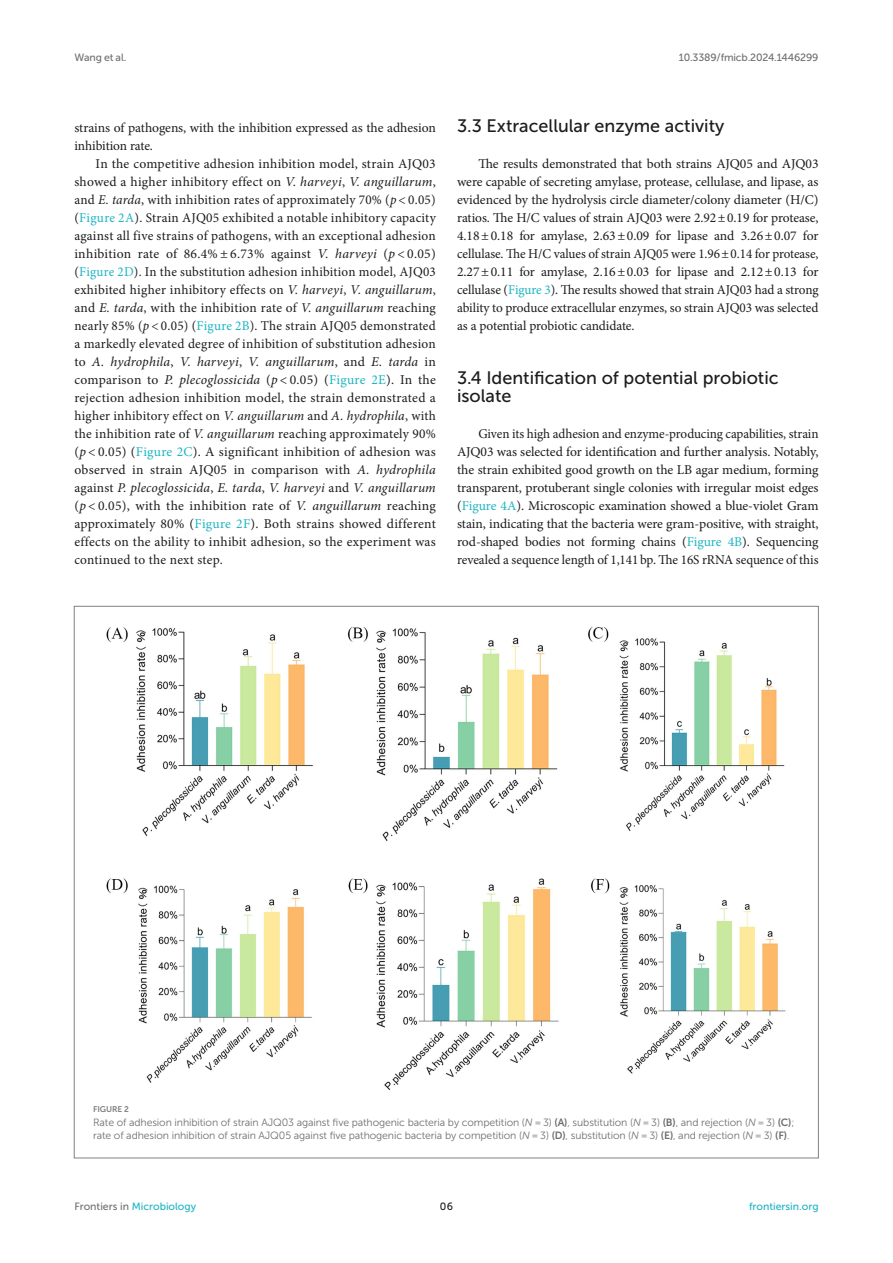
<style>
.page{position:relative;width:893px;height:1263px;background:#fff}
.page>*{position:absolute;margin:0;border:0;box-sizing:border-box;transform-origin:0 0}
.HEAD_2{font:18px/18px "Museo Sans 500";color:#1b1c1b}
.TEXT{font:13.5px/18px "Minion Pro";letter-spacing:.02em;color:#1b1c1b;text-align:justify}
.TEXT_FLUSH{font:13.5px/18px "Minion Pro";letter-spacing:-.005em;color:#1b1c1b;text-align:justify}
.FIG_LEG{font:10.5px/13.5px "Museo Sans 300";letter-spacing:-.01em;color:#706f70}
.t1{font:10.5px "Museo Sans 500";color:#1db5c3}
.t2{font:10.5px "Museo Sans 500";letter-spacing:-.015em;color:#706f70}
.t3{font:10.5px "Museo Sans 500";color:#1b1c1b}
.FIG_HD{font:8.25px "Museo Sans 700";letter-spacing:-.01em;color:#7e7f7f}
.s1{font-style:italic}
.s2{color:#1db5c3}
.s3{font-family:"Museo Sans 700"}
.s4{color:#706f70}
</style>
<div class="page">
<img style="left:106px;top:627px;width:680px;height:463px">
<p class="t2" style="left:74px;top:51px;width:53px">Wang et al.</p>
<p class="t2" style="left:679px;top:51px;width:141px">10.3389/fmicb.2024.1446299</p>
<p class="TEXT_FLUSH" style="left:74px;top:119px;width:363px">strains of pathogens, with the inhibition expressed as the adhesion inhibition rate.</p>
<p class="TEXT" style="left:74px;top:155px;width:363px;text-indent:21px">In the competitive adhesion inhibition model, strain AJQ03 showed a higher inhibitory effect on <span class="s1">V. harveyi</span>, <span class="s1">V. anguillarum</span>, and <span class="s1">E. tarda</span>, with inhibition rates of approximately 70% (<span class="s1">p</span> &lt; 0.05) (<span class="s2">Figure 2A</span>). Strain AJQ05 exhibited a notable inhibitory capacity against all five strains of pathogens, with an exceptional adhesion inhibition rate of 86.4% ± 6.73% against <span class="s1">V. harveyi</span> (<span class="s1">p</span> &lt; 0.05) (<span class="s2">Figure 2D</span>). In the substitution adhesion inhibition model, AJQ03 exhibited higher inhibitory effects on <span class="s1">V. harveyi</span>, <span class="s1">V. anguillarum</span>, and <span class="s1">E. tarda</span>, with the inhibition rate of <span class="s1">V. anguillarum</span> reaching nearly 85% (<span class="s1">p</span> &lt; 0.05) (<span class="s2">Figure 2B</span>). The strain AJQ05 demonstrated a markedly elevated degree of inhibition of substitution adhesion to <span class="s1">A. hydrophila</span>, <span class="s1">V. harveyi</span>, <span class="s1">V. anguillarum</span>, and <span class="s1">E. tarda</span> in comparison to <span class="s1">P. plecoglossicida</span> (<span class="s1">p</span> &lt; 0.05) (<span class="s2">Figure 2E</span>). In the rejection adhesion inhibition model, the strain demonstrated a higher inhibitory effect on <span class="s1">V. anguillarum</span> and <span class="s1">A. hydrophila</span>, with the inhibition rate of <span class="s1">V. anguillarum</span> reaching approximately 90% (<span class="s1">p</span> &lt; 0.05) (<span class="s2">Figure 2C</span>). A significant inhibition of adhesion was observed in strain AJQ05 in comparison with <span class="s1">A. hydrophila </span>against <span class="s1">P. plecoglossicida</span>, <span class="s1">E. tarda</span>, <span class="s1">V. harveyi</span> and <span class="s1">V. anguillarum </span>(<span class="s1">p</span> &lt; 0.05), with the inhibition rate of <span class="s1">V. anguillarum</span> reaching approximately 80% (<span class="s2">Figure 2F</span>). Both strains showed different effects on the ability to inhibit adhesion, so the experiment was continued to the next step.</p>
<p class="HEAD_2" style="left:457px;top:117px;width:269px">3.3 Extracellular enzyme activity</p>
<p class="TEXT_FLUSH" style="left:457px;top:155px;width:363px;text-indent:21px">The results demonstrated that both strains AJQ05 and AJQ03 were capable of secreting amylase, protease, cellulase, and lipase, as evidenced by the hydrolysis circle diameter/colony diameter (H/C) ratios. The H/C values of strain AJQ03 were 2.92±0.19 for protease, 4.18±0.18 for amylase, 2.63±0.09 for lipase and 3.26±0.07 for cellulase. The H/C values of strain AJQ05 were 1.96±0.14 for protease, 2.27±0.11 for amylase, 2.16±0.03 for lipase and 2.12±0.13 for cellulase (<span class="s2">Figure 3</span>). The results showed that strain AJQ03 had a strong ability to produce extracellular enzymes, so strain AJQ03 was selected as a potential probiotic candidate.</p>
<p class="HEAD_2" style="left:457px;top:369px;width:323px">3.4 Identification of potential probiotic isolate</p>
<p class="TEXT_FLUSH" style="left:457px;top:425px;width:363px;text-indent:21px">Given its high adhesion and enzyme-producing capabilities, strain AJQ03 was selected for identification and further analysis. Notably, the strain exhibited good growth on the LB agar medium, forming transparent, protuberant single colonies with irregular moist edges (<span class="s2">Figure 4A</span>). Microscopic examination showed a blue-violet Gram stain, indicating that the bacteria were gram-positive, with straight, rod-shaped bodies not forming chains (<span class="s2">Figure 4B</span>). Sequencing revealed a sequence length of 1,141bp. The 16S rRNA sequence of this</p>
<p class="FIG_HD" style="left:93px;top:1104px;width:37px">FIGURE 2</p>
<p class="FIG_LEG" style="left:93px;top:1115px;width:703px">Rate of adhesion inhibition of strain AJQ03 against five pathogenic bacteria by competition (<span class="s1">N</span> = 3) <span class="s3">(A)</span>, substitution (<span class="s1">N</span> = 3) <span class="s3">(B)</span>, and rejection (<span class="s1">N</span> = 3) <span class="s3">(C)</span>; rate of adhesion inhibition of strain AJQ05 against five pathogenic bacteria by competition (<span class="s1">N</span> = 3) <span class="s3">(D)</span>, substitution (<span class="s1">N</span> = 3) <span class="s3">(E)</span>, and rejection (<span class="s1">N</span> = 3) <span class="s3">(F)</span>.</p>
<p class="t1" style="left:74px;top:1200px;width:123px"><span class="s4">Frontiers in</span> Microbiology</p>
<p class="t3" style="left:440px;top:1200px;width:15px">06</p>
<p class="t1" style="left:749px;top:1200px;width:71px">frontiersin.org</p>
</div>
